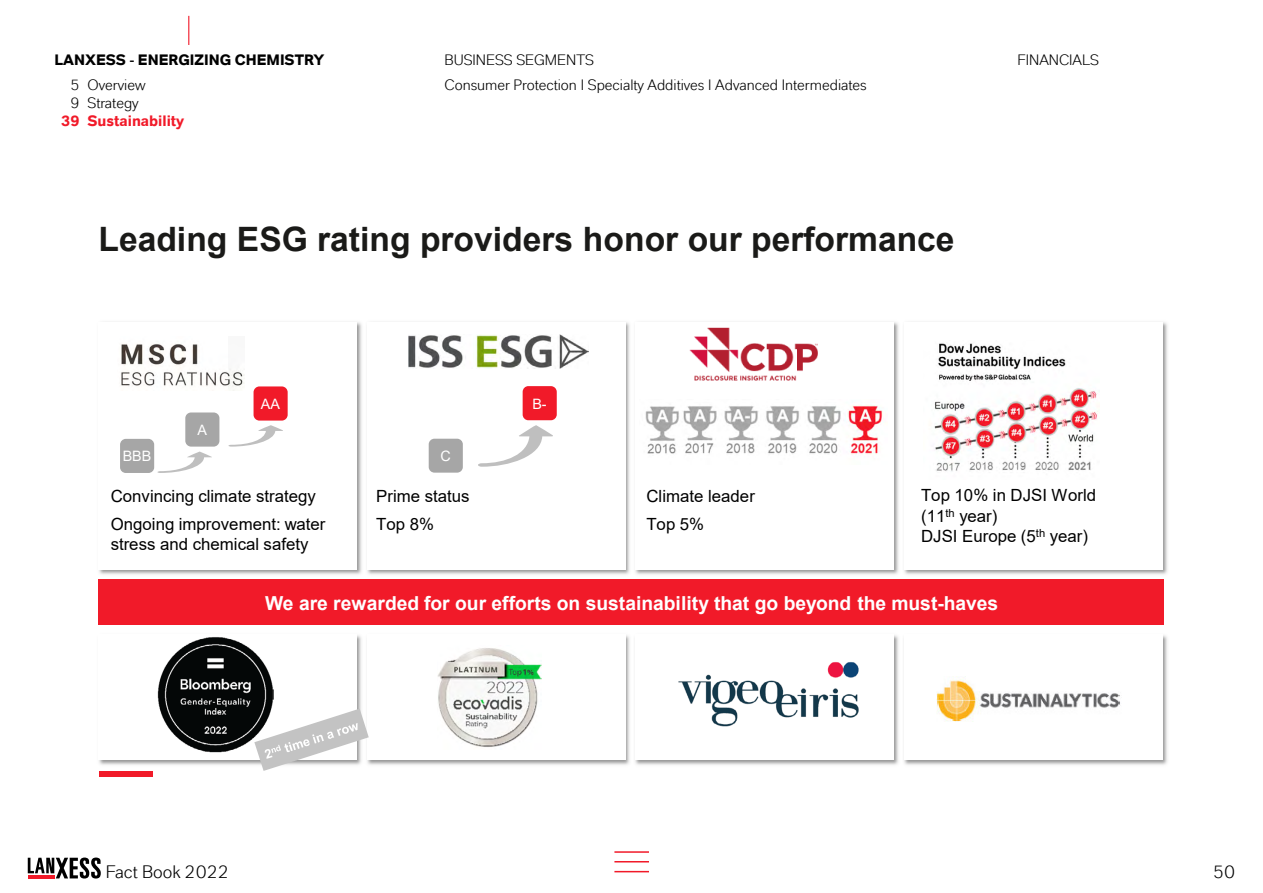
<style>
.page{position:relative;width:1263px;height:893px;background:#fff}
.page>*{position:absolute;margin:0;border:0;box-sizing:border-box;transform-origin:0 0}
.t1{font:700 33.6px "Arial";color:#1a1a18}
.t2{font:700 19.35px "Arial";color:#fff}
.t3{font:18px "Lanxess Global";color:#000}
.t4{font:16.8px/27.5px "Arial";letter-spacing:.005em;color:#000}
.t5{font:15px "Lanxess Global";color:#000}
.t6{font:700 15px "Lanxess Global";color:#000}
.t7{font:700 15px "Lanxess Global";color:#f11a29}
.t8{font:14.4px "Arial";color:#fff}
</style>
<div class="page">
<div style="left:100px;top:771px;width:53px;height:6px;background:#f11a29"></div>
<img style="left:99px;top:322px;width:1069px;height:253px">
<div style="left:904px;top:322px;width:258px;height:248px;background:#fff"></div>
<div style="left:367px;top:322px;width:258px;height:248px;background:#fff"></div>
<img style="left:408px;top:335px;width:181px;height:34px">
<img style="left:99px;top:635px;width:1069px;height:130px">
<div style="left:98px;top:635px;width:259px;height:125px;background:#fff"></div>
<div style="left:904px;top:635px;width:258px;height:125px;background:#fff"></div>
<div style="left:635px;top:635px;width:259px;height:125px;background:#fff"></div>
<div style="left:367px;top:635px;width:258px;height:125px;background:#fff"></div>
<div style="left:98px;top:322px;width:259px;height:248px;background:#fff"></div>
<div style="left:636px;top:322px;width:258px;height:248px;background:#fff"></div>
<img style="left:936px;top:678px;width:184px;height:43px">
<img style="left:689px;top:327px;width:129px;height:54px">
<img style="left:678px;top:662px;width:181px;height:65px">
<svg style="left:478px;top:425px;width:75px;height:42px"></svg>
<div style="left:120px;top:439px;width:34px;height:34px;background:#a6a6a6;border-radius:6px"></div>
<div style="left:185px;top:412px;width:34px;height:35px;background:#a6a6a6;border-radius:6px"></div>
<svg style="left:157px;top:452px;width:55px;height:21px"></svg>
<svg style="left:228px;top:425px;width:55px;height:22px"></svg>
<div style="left:429px;top:439px;width:34px;height:34px;background:#a6a6a6;border-radius:6px"></div>
<div style="left:523px;top:386px;width:34px;height:34px;background:#f11a29;border-radius:6px"></div>
<img style="left:645px;top:401px;width:238px;height:54px">
<img style="left:157px;top:637px;width:116px;height:115px">
<img style="left:121px;top:344px;width:123px;height:46px">
<div style="left:254px;top:386px;width:34px;height:35px;background:#f11a29;border-radius:6px"></div>
<img style="left:438px;top:648px;width:103px;height:99px">
<svg style="left:254px;top:709px;width:115px;height:62px"></svg>
<div style="left:98px;top:580px;width:1066px;height:45px;background:#f11a29"></div>
<img style="left:934px;top:343px;width:164px;height:129px">
<hr style="left:614px;top:851px;width:35px;height:2px;background:#f11a29">
<hr style="left:614px;top:861px;width:35px;height:1px;background:#f11a29">
<hr style="left:614px;top:871px;width:35px;height:1px;background:#f11a29">
<svg style="left:28px;top:857px;width:73px;height:21px"></svg>
<svg style="left:188px;top:16px;width:1px;height:29px"></svg>
<p class="t6" style="left:55px;top:51px;width:271px">LANXESS - ENERGIZING CHEMISTRY</p>
<p class="t5" style="left:444px;top:51px;width:151px">BUSINESS SEGMENTS</p>
<p class="t5" style="left:1017px;top:51px;width:83px">FINANCIALS</p>
<p class="t5" style="left:71px;top:76px;width:11px">5</p>
<p class="t5" style="left:71px;top:94px;width:11px">9</p>
<p class="t7" style="left:61px;top:112px;width:20px">39</p>
<p class="t5" style="left:88px;top:76px;width:59px">Overview</p>
<p class="t5" style="left:444px;top:76px;width:424px">Consumer Protection I Specialty Additives I Advanced Intermediates</p>
<p class="t5" style="left:88px;top:94px;width:53px">Strategy</p>
<p class="t7" style="left:88px;top:112px;width:98px">Sustainability</p>
<p class="t1" style="left:98px;top:215px;width:858px">Leading ESG rating providers honor our performance</p>
<p class="t8" style="left:123px;top:446px;width:30px">BBB</p>
<p class="t8" style="left:197px;top:420px;width:11px">A</p>
<p class="t8" style="left:261px;top:394px;width:21px">AA</p>
<p class="t8" style="left:532px;top:394px;width:16px">B-</p>
<p class="t8" style="left:440px;top:446px;width:12px">C</p>
<p class="t4" style="left:111px;top:482px;width:216px">Convincing climate strategy<br>Ongoing improvement: water</p>
<p class="t4" style="left:111px;top:530px;width:199px">stress and chemical safety</p>
<p class="t4" style="left:376px;top:482px;width:95px">Prime status<br>Top 8%</p>
<p class="t4" style="left:646px;top:482px;width:110px">Climate leader<br>Top 5%</p>
<p class="t4" style="left:921px;top:485px;width:177px;line-height:20.2px">Top 10% in DJSI World (11<sup>th</sup> year)<br>DJSI Europe (5<sup>th</sup> year)</p>
<p class="t2" style="left:265px;top:590px;width:735px">We are rewarded for our efforts on sustainability that go beyond the must-haves</p>
<p class="t3" style="left:106px;top:861px;width:125px">Fact Book 2022</p>
<p class="t3" style="left:1213px;top:861px;width:24px">50</p>
</div>
